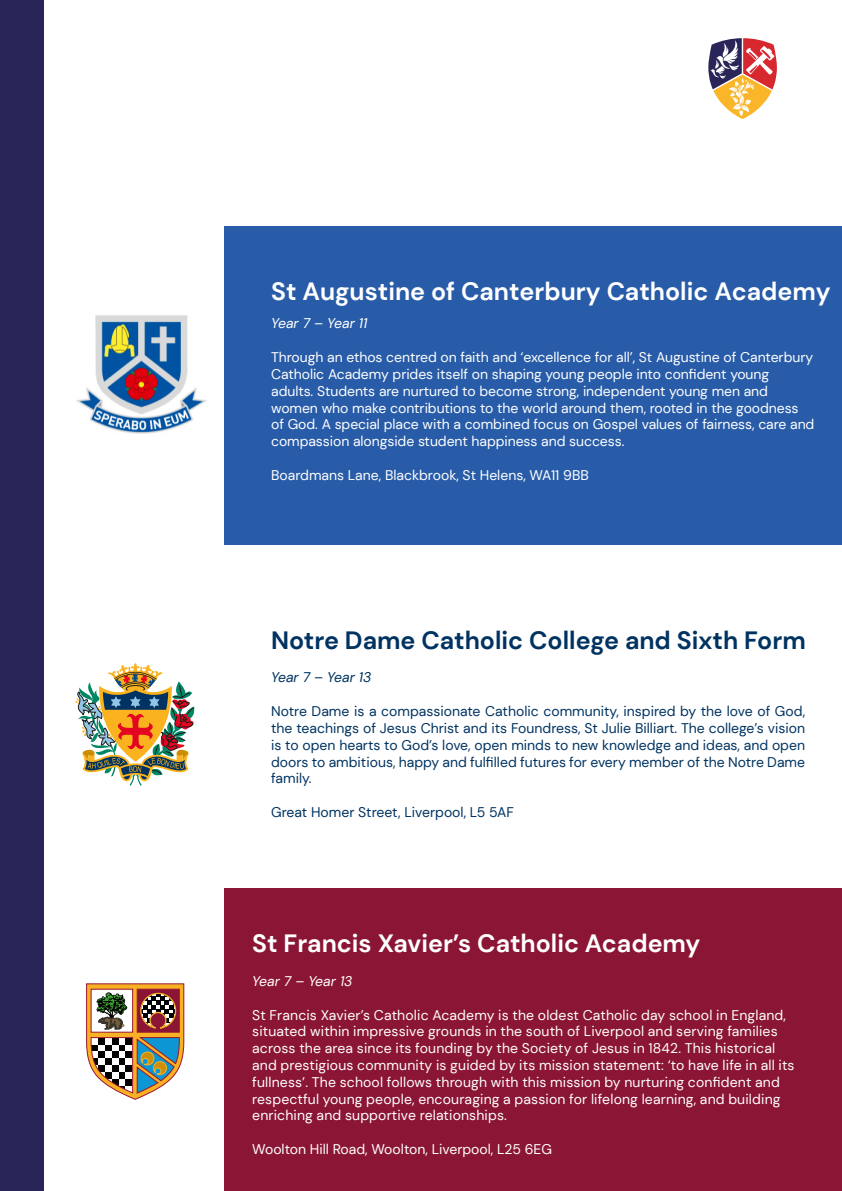
<style>
.page{position:relative;width:842px;height:1191px;background:#fff}
.page>*{position:absolute;margin:0;border:0;box-sizing:border-box;transform-origin:0 0}
.t1{font:700 25px "DM Sans";color:#fff}
.t2{font:700 25px "DM Sans";color:#003361}
.t3{font:14px/16.8px "DM Sans";color:#fff}
.t4{font:14px/16.8px "DM Sans";color:#003361;text-align:justify}
.t5{font:italic 14px "DM Sans";color:#fff}
.t6{font:italic 14px "DM Sans";color:#003361}
</style>
<div class="page">
<div style="left:224px;top:227px;width:618px;height:318px;background:#285ca8"></div>
<div style="left:224px;top:888px;width:618px;height:303px;background:#8b1534"></div>
<div style="left:0;top:0;width:44px;height:1191px;background:#292559"></div>
<svg style="left:75px;top:663px;width:120px;height:123px"></svg>
<img style="left:76px;top:315px;width:130px;height:119px">
<svg style="left:86px;top:983px;width:98px;height:117px"></svg>
<svg style="left:708px;top:38px;width:69px;height:81px"></svg>
<h1 class="t1" style="left:271px;top:276px;width:561px">St Augustine of Canterbury Catholic Academy</h1>
<p class="t5" style="left:271px;top:315px;width:98px">Year 7 – Year 11</p>
<p class="t3" style="left:271px;top:349px;width:545px">Through an ethos centred on faith and ‘excellence for all’, St Augustine of Canterbury Catholic Academy prides itself on shaping young people into confident young adults. Students are nurtured to become strong, independent young men and women who make contributions to the world around them, rooted in the goodness of God. A special place with a combined focus on Gospel values of fairness, care and compassion alongside student happiness and success.</p>
<p class="t3" style="left:271px;top:466px;width:319px">Boardmans Lane, Blackbrook, St Helens, WA11 9BB</p>
<h1 class="t2" style="left:271px;top:624px;width:536px">Notre Dame Catholic College and Sixth Form</h1>
<p class="t6" style="left:271px;top:669px;width:102px">Year 7 – Year 13</p>
<p class="t4" style="left:271px;top:702px;width:535px">Notre Dame is a compassionate Catholic community, inspired by the love of God, the teachings of Jesus Christ and its Foundress, St Julie Billiart. The college’s vision is to open hearts to God’s love, open minds to new knowledge and ideas, and open doors to ambitious, happy and fulfilled futures for every member of the Notre Dame family.</p>
<p class="t4" style="left:271px;top:803px;width:244px">Great Homer Street, Liverpool, L5 5AF</p>
<h1 class="t1" style="left:252px;top:928px;width:450px">St Francis Xavier’s Catholic Academy</h1>
<p class="t5" style="left:252px;top:972px;width:102px">Year 7 – Year 13</p>
<p class="t3" style="left:252px;top:1006px;width:544px">St Francis Xavier’s Catholic Academy is the oldest Catholic day school in England, situated within impressive grounds in the south of Liverpool and serving families across the area since its founding by the Society of Jesus in 1842. This historical and prestigious community is guided by its mission statement: ‘to have life in all its fullness’. The school follows through with this mission by nurturing confident and respectful young people, encouraging a passion for lifelong learning, and building enriching and supportive relationships.</p>
<p class="t3" style="left:252px;top:1140px;width:301px">Woolton Hill Road, Woolton, Liverpool, L25 6EG</p>
</div>
